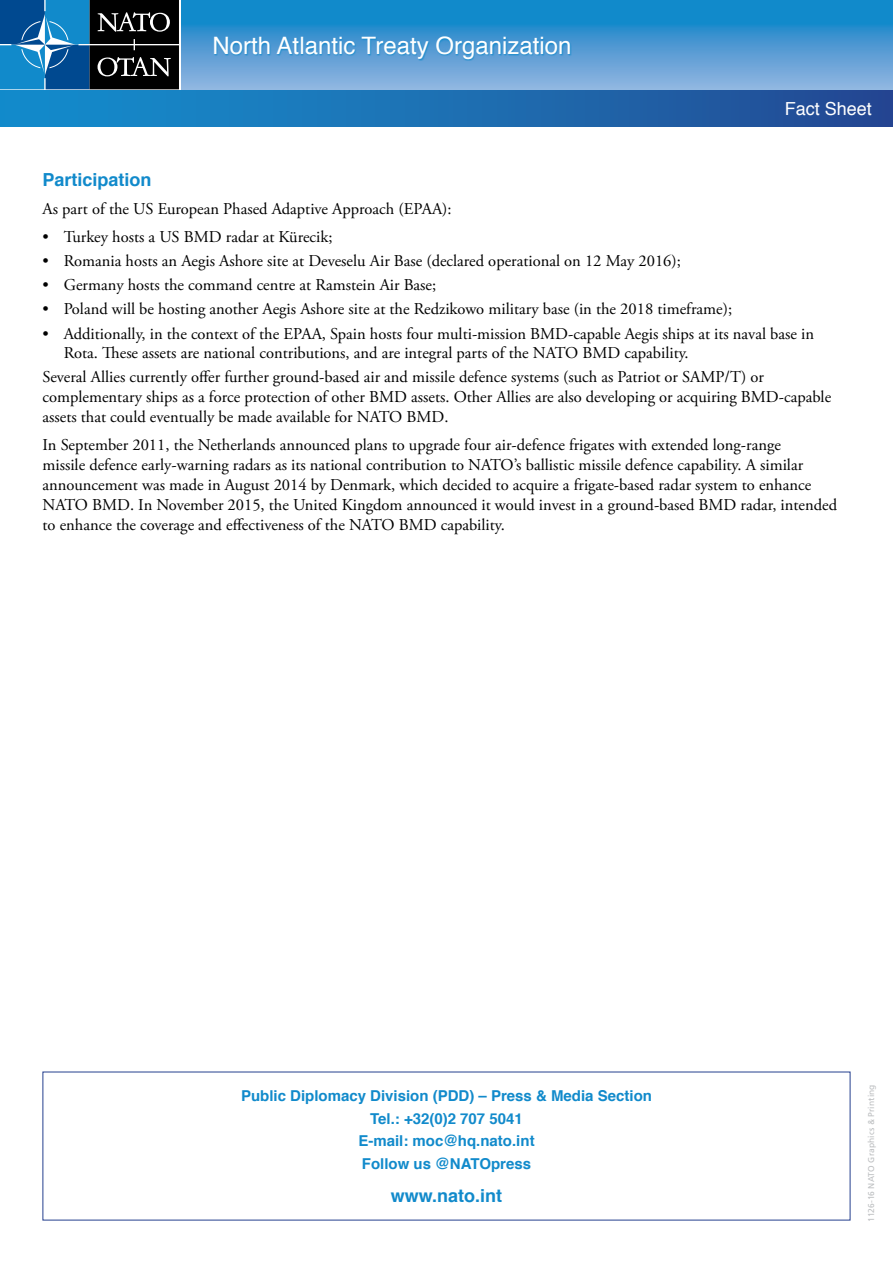
<style>
.page{position:relative;width:893px;height:1263px;background:#fff}
.page>*{position:absolute;margin:0;border:0;box-sizing:border-box;transform-origin:0 0}
.t1{font:24px "Helvetica";color:#fff}
.t2{font:700 18px "Helvetica";color:#118acb}
.t3{font:18px "Helvetica";color:#fff}
.t4{font:16.5px/19.8px "Adobe Garamond Pro";color:#000}
.t5{font:700 15px/22.5px "Helvetica";color:#118acb;text-align:center}
.t6{font:8.4px "Frutiger";letter-spacing:.015em;color:#bcbec0}
</style>
<div class="page">
<svg style="left:181px;top:0;width:712px;height:89px;background:#4699d2"></svg>
<svg style="left:0;top:89px;width:180px;height:2px"></svg>
<svg style="left:0;top:0;width:179px;height:89px;background:#1f4b69"></svg>
<div style="left:214px;top:37px;width:358px;height:24px;background:#118acb;opacity:.75"></div>
<div style="left:0;top:91px;width:893px;height:36px;background:linear-gradient(to right,#1491cf,#254a93)"></div>
<h1 class="t1" style="left:213px;top:27px;width:360px">North Atlantic Treaty Organization</h1>
<p class="t3" style="left:785px;top:95px;width:89px">Fact Sheet</p>
<p class="t2" style="left:43px;top:165px;width:111px">Participation</p>
<p class="t4" style="left:43px;top:199px;width:411px">As part of the US European Phased Adaptive Approach (EPAA):</p>
<p class="t4" style="left:43px;top:228px;width:291px">• Turkey hosts a US BMD radar at Kürecik;</p>
<p class="t4" style="left:43px;top:252px;width:640px">• Romania hosts an Aegis Ashore site at Deveselu Air Base (declared operational on 12 May 2016);</p>
<p class="t4" style="left:43px;top:276px;width:395px">• Germany hosts the command centre at Ramstein Air Base;</p>
<p class="t4" style="left:43px;top:300px;width:691px">• Poland will be hosting another Aegis Ashore site at the Redzikowo military base (in the 2018 timeframe);</p>
<p class="t4" style="left:64px;top:324px;width:752px;text-indent:-21px">• Additionally, in the context of the EPAA, Spain hosts four multi-mission BMD-capable Aegis ships at its naval base in<br>Rota. These assets are national contributions, and are integral parts of the NATO BMD capability.</p>
<p class="t4" style="left:43px;top:368px;width:790px">Several Allies currently offer further ground-based air and missile defence systems (such as Patriot or SAMP/T) or complementary ships as a force protection of other BMD assets. Other Allies are also developing or acquiring BMD-capable assets that could eventually be made available for NATO BMD.</p>
<p class="t4" style="left:43px;top:436px;width:796px">In September 2011, the Netherlands announced plans to upgrade four air-defence frigates with extended long-range<br>missile defence early-warning radars as its national contribution to NATO’s ballistic missile defence capability. A similar announcement was made in August 2014 by Denmark, which decided to acquire a frigate-based radar system to enhance NATO BMD. In November 2015, the United Kingdom announced it would invest in a ground-based BMD radar, intended to enhance the coverage and effectiveness of the NATO BMD capability.</p>
<p class="t5" style="left:241px;top:1085px;width:412px">Public Diplomacy Division (PDD) – Press &amp; Media Section<br>Tel.: +32(0)2 707 5041<br>E-mail: moc@hq.nato.int<br>Follow us @NATOpress</p>
<p class="t2" style="left:391px;top:1181px;width:113px">www.nato.int</p>
<p class="t6" style="left:866px;top:1221px;width:139px;rotate:-90deg">1126-16 NATO Graphics &amp; Printing</p>
</div>
